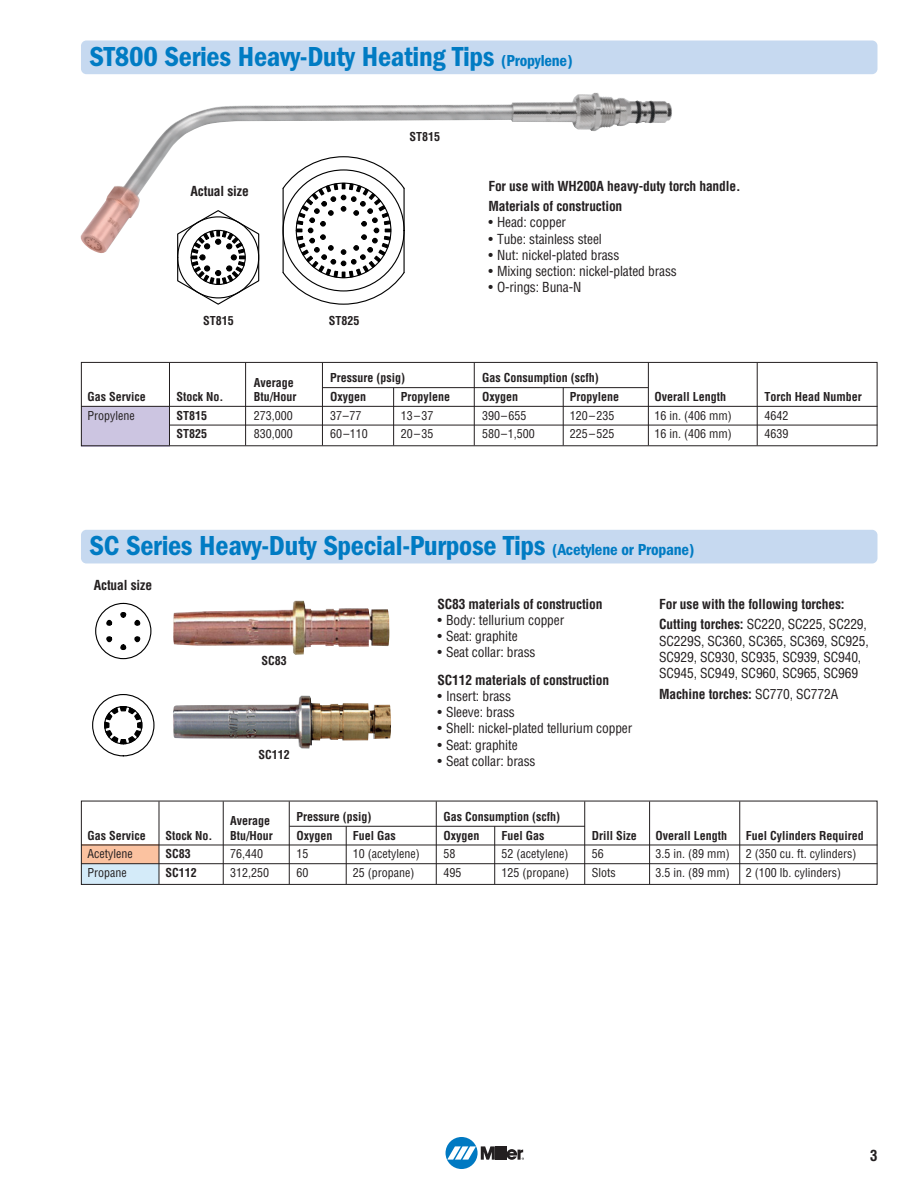
<style>
.page{position:relative;width:918px;height:1188px;background:#fff}
.page>*{position:absolute;margin:0;border:0;box-sizing:border-box;transform-origin:0 0}
.t1{font:28.5px "ITC Franklin Gothic Std Dm Cd";letter-spacing:-.01em;color:#007bc3}
.t2{font:700 condensed 15px "Helvetica";color:#231f20}
.t3{font:condensed 13.5px/16.2px "Helvetica";letter-spacing:-.01em;color:#231f20}
.t4{font:700 condensed 13.5px "Helvetica";letter-spacing:-.01em;color:#231f20}
.t5{font:700 condensed 12px "Helvetica";color:#231f20}
.t6{font:condensed 12px "Helvetica";color:#231f20}
.s1{font-size:16.5px}
.s2{font-weight:700}
.s3{font-weight:400}
</style>
<div class="page">
<div style="left:446px;top:1137px;width:32px;height:32px;background:#0079c2;border-radius:50%"></div>
<hr style="left:499px;top:1146px;width:3px;height:14px;background:#231f20">
<hr style="left:503px;top:1146px;width:3px;height:14px;background:#231f20">
<svg style="left:447px;top:1146px;width:52px;height:14px"></svg>
<svg style="left:506px;top:1149px;width:18px;height:11px"></svg>
<img style="left:80px;top:93px;width:592px;height:160px">
<div style="left:81px;top:40px;width:796px;height:34px;background:#c6d9f0;border-radius:5px"></div>
<div style="left:81px;top:406px;width:89px;height:40px;background:#ccc5e1"></div>
<div style="left:81px;top:362px;width:796px;height:84px;border:1px solid #231f20"></div>
<hr style="left:322px;top:387px;width:326px;height:1px;background:#231f20">
<hr style="left:81px;top:406px;width:796px;height:1px;background:#231f20">
<hr style="left:169px;top:425px;width:708px;height:1px;background:#231f20">
<hr style="left:169px;top:363px;width:1px;height:82px;background:#231f20">
<hr style="left:245px;top:363px;width:1px;height:82px;background:#231f20">
<hr style="left:648px;top:363px;width:1px;height:82px;background:#231f20">
<hr style="left:757px;top:363px;width:1px;height:82px;background:#231f20">
<hr style="left:563px;top:388px;width:1px;height:57px;background:#231f20">
<hr style="left:393px;top:388px;width:1px;height:57px;background:#231f20">
<hr style="left:474px;top:363px;width:1px;height:82px;background:#231f20">
<hr style="left:322px;top:363px;width:1px;height:82px;background:#231f20">
<div style="left:81px;top:530px;width:796px;height:33px;background:#c6d9f0;border-radius:5px"></div>
<div style="left:81px;top:845px;width:78px;height:19px;background:#fbc2a0"></div>
<div style="left:81px;top:864px;width:78px;height:21px;background:#d4ebf9"></div>
<div style="left:81px;top:801px;width:796px;height:84px;border:1px solid #231f20"></div>
<hr style="left:289px;top:826px;width:296px;height:1px;background:#231f20">
<hr style="left:81px;top:845px;width:796px;height:1px;background:#231f20">
<hr style="left:81px;top:863px;width:796px;height:1px;background:#231f20">
<hr style="left:159px;top:801px;width:1px;height:83px;background:#231f20">
<hr style="left:223px;top:801px;width:1px;height:83px;background:#231f20">
<hr style="left:649px;top:801px;width:1px;height:83px;background:#231f20">
<hr style="left:584px;top:801px;width:1px;height:83px;background:#231f20">
<hr style="left:739px;top:801px;width:1px;height:83px;background:#231f20">
<hr style="left:494px;top:826px;width:1px;height:58px;background:#231f20">
<hr style="left:346px;top:826px;width:1px;height:58px;background:#231f20">
<hr style="left:436px;top:801px;width:1px;height:83px;background:#231f20">
<hr style="left:289px;top:801px;width:1px;height:83px;background:#231f20">
<img style="left:173px;top:601px;width:217px;height:54px">
<svg style="left:103px;top:636px;width:41px;height:16px"></svg>
<svg style="left:103px;top:610px;width:41px;height:16px"></svg>
<div style="left:95px;top:603px;width:56px;height:56px;border:1px solid #000;border-radius:50%"></div>
<svg style="left:104px;top:706px;width:39px;height:39px"></svg>
<div style="left:92px;top:694px;width:63px;height:62px;border:1px solid #000;border-radius:50%"></div>
<div style="left:104px;top:706px;width:38px;height:38px;border:1px solid #000;border-radius:50%"></div>
<img style="left:173px;top:696px;width:218px;height:53px">
<svg style="left:177px;top:209px;width:83px;height:96px"></svg>
<svg style="left:282px;top:156px;width:124px;height:149px"></svg>
<hr style="left:404px;top:188px;width:1px;height:85px;background:#000">
<hr style="left:283px;top:188px;width:1px;height:85px;background:#000">
<p class="t1" style="left:90px;top:47px;width:484px">ST800 Series Heavy-Duty Heating Tips <span class="s1">(Propylene)</span></p>
<p class="t4" style="left:191px;top:185px;width:60px">Actual size</p>
<p class="t5" style="left:203px;top:316px;width:32px">ST815</p>
<p class="t5" style="left:329px;top:316px;width:32px">ST825</p>
<p class="t5" style="left:410px;top:132px;width:32px">ST815</p>
<p class="t4" style="left:488px;top:181px;width:254px">For use with WH200A heavy-duty torch handle.</p>
<p class="t4" style="left:488px;top:201px;width:136px">Materials of construction</p>
<p class="t3" style="left:488px;top:216px;width:79px">• Head: copper</p>
<p class="t3" style="left:488px;top:232px;width:115px">• Tube: stainless steel</p>
<p class="t3" style="left:488px;top:248px;width:133px">• Nut: nickel-plated brass</p>
<p class="t3" style="left:488px;top:264px;width:190px">• Mixing section: nickel-plated brass</p>
<p class="t3" style="left:488px;top:280px;width:94px">• O-rings: Buna-N</p>
<p class="t5" style="left:254px;top:378px;width:41px">Average</p>
<p class="t5" style="left:330px;top:373px;width:76px">Pressure (psig)</p>
<p class="t5" style="left:482px;top:373px;width:118px">Gas Consumption (scfh)</p>
<p class="t5" style="left:87px;top:392px;width:60px">Gas Service</p>
<p class="t5" style="left:177px;top:392px;width:48px">Stock No.</p>
<p class="t5" style="left:254px;top:392px;width:44px">Btu/Hour</p>
<p class="t5" style="left:330px;top:392px;width:37px">Oxygen</p>
<p class="t5" style="left:401px;top:392px;width:51px">Propylene</p>
<p class="t5" style="left:482px;top:392px;width:37px">Oxygen</p>
<p class="t5" style="left:570px;top:392px;width:51px">Propylene</p>
<p class="t5" style="left:654px;top:392px;width:73px">Overall Length</p>
<p class="t5" style="left:764px;top:392px;width:99px">Torch Head Number</p>
<p class="t6" style="left:87px;top:411px;width:49px">Propylene</p>
<p class="t5" style="left:177px;top:411px;width:32px">ST815</p>
<p class="t6" style="left:254px;top:411px;width:40px">273,000</p>
<p class="t6" style="left:330px;top:411px;width:33px">37–77</p>
<p class="t6" style="left:401px;top:411px;width:34px">13–37</p>
<p class="t6" style="left:482px;top:411px;width:46px">390–655</p>
<p class="t6" style="left:570px;top:411px;width:46px">120–235</p>
<p class="t6" style="left:654px;top:411px;width:79px">16 in. (406 mm)</p>
<p class="t6" style="left:764px;top:411px;width:25px">4642</p>
<p class="t5" style="left:177px;top:429px;width:32px">ST825</p>
<p class="t6" style="left:254px;top:429px;width:40px">830,000</p>
<p class="t6" style="left:330px;top:429px;width:39px">60– 110</p>
<p class="t6" style="left:401px;top:429px;width:34px">20–35</p>
<p class="t6" style="left:482px;top:429px;width:54px">580–1,500</p>
<p class="t6" style="left:570px;top:429px;width:46px">225–525</p>
<p class="t6" style="left:654px;top:429px;width:79px">16 in. (406 mm)</p>
<p class="t6" style="left:764px;top:429px;width:25px">4639</p>
<p class="t1" style="left:90px;top:536px;width:606px">SC Series Heavy-Duty Special-Purpose Tips <span class="s1">(Acetylene or Propane)</span></p>
<p class="t4" style="left:94px;top:580px;width:60px">Actual size</p>
<p class="t5" style="left:262px;top:656px;width:27px">SC83</p>
<p class="t5" style="left:259px;top:750px;width:33px">SC112</p>
<p class="t4" style="left:437px;top:599px;width:167px">SC83 materials of construction</p>
<p class="t3" style="left:437px;top:613px;width:128px">• Body: tellurium copper</p>
<p class="t3" style="left:437px;top:629px;width:82px">• Seat: graphite</p>
<p class="t3" style="left:437px;top:646px;width:100px">• Seat collar: brass</p>
<p class="t4" style="left:437px;top:675px;width:173px">SC112 materials of construction</p>
<p class="t3" style="left:437px;top:689px;width:75px">• Insert: brass</p>
<p class="t3" style="left:437px;top:705px;width:79px">• Sleeve: brass</p>
<p class="t3" style="left:437px;top:722px;width:196px">• Shell: nickel-plated tellurium copper</p>
<p class="t3" style="left:437px;top:738px;width:82px">• Seat: graphite</p>
<p class="t3" style="left:437px;top:754px;width:100px">• Seat collar: brass</p>
<p class="t5" style="left:230px;top:816px;width:41px">Average</p>
<p class="t5" style="left:297px;top:812px;width:76px">Pressure (psig)</p>
<p class="t5" style="left:444px;top:812px;width:118px">Gas Consumption (scfh)</p>
<p class="t4" style="left:659px;top:599px;width:187px">For use with the following torches:</p>
<p class="t3" style="left:659px;top:617px;width:211px"><span class="s2">Cutting torches:</span> SC220, SC225, SC229, SC229S, SC360, SC365, SC369, SC925, SC929, SC930, SC935, SC939, SC940, SC945, SC949, SC960, SC965, SC969</p>
<p class="t4" style="left:659px;top:688px;width:181px">Machine torches: <span class="s3">SC770, SC772A</span></p>
<p class="t5" style="left:87px;top:831px;width:60px">Gas Service</p>
<p class="t5" style="left:165px;top:831px;width:48px">Stock No.</p>
<p class="t5" style="left:230px;top:831px;width:44px">Btu/Hour</p>
<p class="t5" style="left:297px;top:831px;width:37px">Oxygen</p>
<p class="t5" style="left:353px;top:831px;width:44px">Fuel Gas</p>
<p class="t5" style="left:444px;top:831px;width:37px">Oxygen</p>
<p class="t5" style="left:502px;top:831px;width:44px">Fuel Gas</p>
<p class="t5" style="left:592px;top:831px;width:47px">Drill Size</p>
<p class="t5" style="left:656px;top:831px;width:73px">Overall Length</p>
<p class="t5" style="left:746px;top:831px;width:119px">Fuel Cylinders Required</p>
<p class="t6" style="left:87px;top:849px;width:47px">Acetylene</p>
<p class="t5" style="left:165px;top:849px;width:27px">SC83</p>
<p class="t6" style="left:230px;top:849px;width:34px">76,440</p>
<p class="t6" style="left:297px;top:849px;width:13px">15</p>
<p class="t6" style="left:353px;top:849px;width:68px">10 (acetylene)</p>
<p class="t6" style="left:444px;top:849px;width:13px">58</p>
<p class="t6" style="left:502px;top:849px;width:68px">52 (acetylene)</p>
<p class="t6" style="left:592px;top:849px;width:13px">56</p>
<p class="t6" style="left:656px;top:849px;width:76px">3.5 in. (89 mm)</p>
<p class="t6" style="left:746px;top:849px;width:112px">2 (350 cu. ft. cylinders)</p>
<p class="t6" style="left:87px;top:868px;width:41px">Propane</p>
<p class="t5" style="left:165px;top:868px;width:33px">SC112</p>
<p class="t6" style="left:230px;top:868px;width:40px">312,250</p>
<p class="t6" style="left:297px;top:868px;width:13px">60</p>
<p class="t6" style="left:353px;top:868px;width:63px">25 (propane)</p>
<p class="t6" style="left:444px;top:868px;width:19px">495</p>
<p class="t6" style="left:502px;top:868px;width:69px">125 (propane)</p>
<p class="t6" style="left:592px;top:868px;width:25px">Slots</p>
<p class="t6" style="left:656px;top:868px;width:76px">3.5 in. (89 mm)</p>
<p class="t6" style="left:746px;top:868px;width:97px">2 (100 lb. cylinders)</p>
<p class="t2" style="left:870px;top:1150px;width:9px">3</p>
</div>
